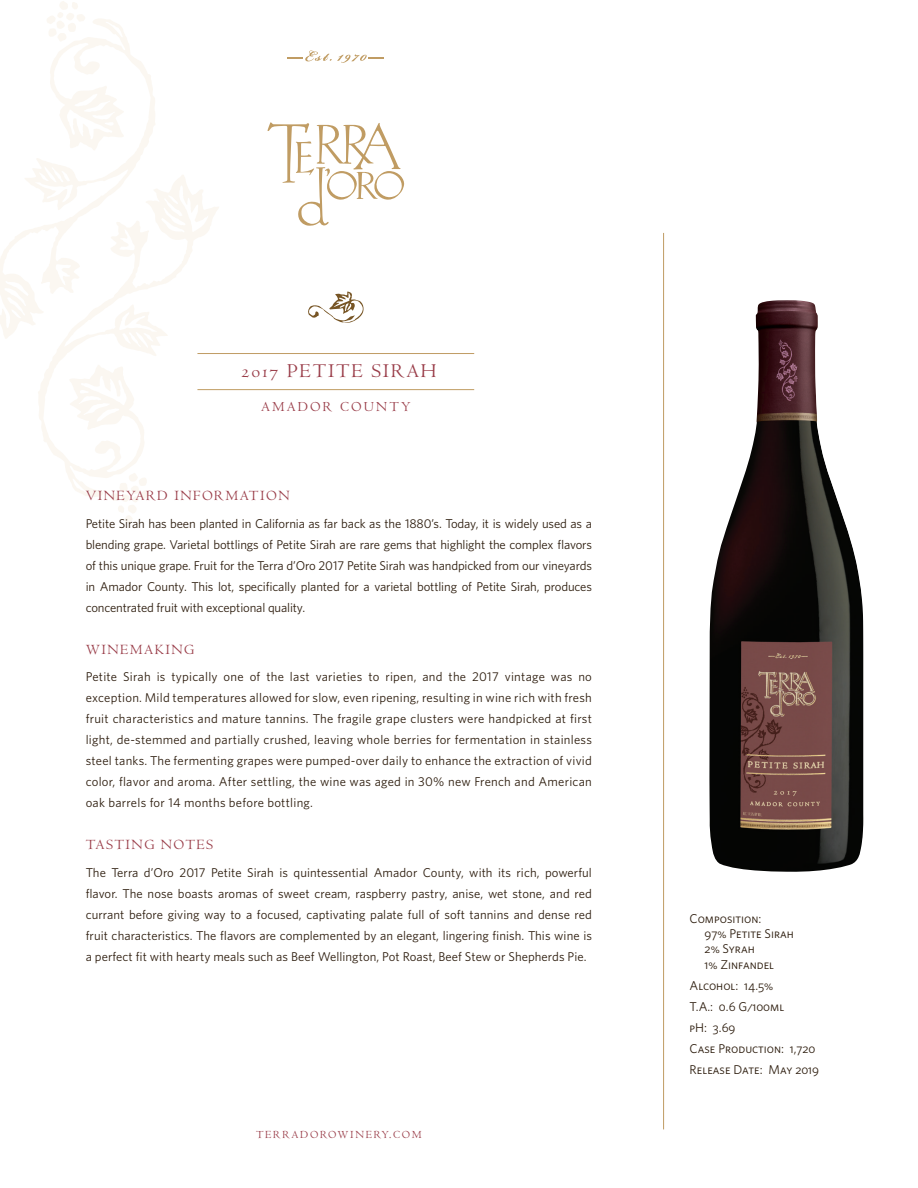
<style>
.page{position:relative;width:918px;height:1188px;background:#fff}
.page>*{position:absolute;margin:0;border:0;box-sizing:border-box;transform-origin:0 0}
.t1{font:20.25px "Centaur MT SC";letter-spacing:.09em;color:#993c48}
.t2{font:14.7px "Centaur MT SC";letter-spacing:.1em;color:#993c48}
.t3{font:14.25px "Centaur MT SC";letter-spacing:.15em;color:#993c48}
.t4{font:12.75px/21px "Whitney";letter-spacing:.005em;color:#2d1d0e;text-align:justify}
.t5{font:12.75px/21px "Whitney Book SC";color:#2d1d0e}
.t6{font:11.25px "Centaur MT SC";letter-spacing:.15em;color:#993c48}
</style>
<div class="page">
<svg style="left:0;top:1px;width:155px;height:338px"></svg>
<svg style="left:37px;top:173px;width:182px;height:350px"></svg>
<hr style="left:663px;top:233px;width:1px;height:896px;background:#c09c63">
<svg style="left:288px;top:51px;width:96px;height:12px"></svg>
<svg style="left:308px;top:291px;width:56px;height:32px"></svg>
<svg style="left:267px;top:122px;width:138px;height:104px"></svg>
<hr style="left:197px;top:353px;width:277px;height:1px;background:#c09c63">
<hr style="left:197px;top:389px;width:277px;height:1px;background:#c09c63">
<img style="left:709px;top:300px;width:155px;height:572px">
<h1 class="t1" style="left:241px;top:360px;width:197px">2017 PETITE SIRAH</h1>
<p class="t3" style="left:261px;top:399px;width:151px">AMADOR COUNTY</p>
<p class="t2" style="left:86px;top:487px;width:206px">VINEYARD INFORMATION</p>
<p class="t4" style="left:86px;top:512px;width:508px">Petite Sirah has been planted in California as far back as the 1880’s. Today, it is widely used as a blending grape. Varietal bottlings of Petite Sirah are rare gems that highlight the complex flavors of this unique grape. Fruit for the Terra d’Oro 2017 Petite Sirah was handpicked from our vineyards in Amador County. This lot, specifically planted for a varietal bottling of Petite Sirah, produces concentrated fruit with exceptional quality.</p>
<p class="t2" style="left:86px;top:641px;width:110px">WINEMAKING</p>
<p class="t4" style="left:86px;top:666px;width:508px">Petite Sirah is typically one of the last varieties to ripen, and the 2017 vintage was no exception. Mild temperatures allowed for slow, even ripening, resulting in wine rich with fresh fruit characteristics and mature tannins. The fragile grape clusters were handpicked at first light, de-stemmed and partially crushed, leaving whole berries for fermentation in stainless steel tanks. The fermenting grapes were pumped-over daily to enhance the extraction of vivid color, flavor and aroma. After settling, the wine was aged in 30% new French and American oak barrels for 14 months before bottling.</p>
<p class="t2" style="left:86px;top:837px;width:129px">TASTING NOTES</p>
<p class="t4" style="left:86px;top:862px;width:508px">The Terra d’Oro 2017 Petite Sirah is quintessential Amador County, with its rich, powerful flavor. The nose boasts aromas of sweet cream, raspberry pastry, anise, wet stone, and red currant before giving way to a focused, captivating palate full of soft tannins and dense red fruit characteristics. The flavors are complemented by an elegant, lingering finish. This wine is a perfect fit with hearty meals such as Beef Wellington, Pot Roast, Beef Stew or Shepherds Pie.</p>
<p class="t6" style="left:256px;top:1128px;width:167px">TERRADOROWINERY.COM</p>
<p class="t5" style="left:705px;top:910px;width:91px;line-height:15.3px;text-indent:-15px">Composition:<br>97% Petite Sirah<br>2% Syrah<br>1% Zinfandel</p>
<p class="t5" style="left:690px;top:974px;width:131px">Alcohol: 14.5%<br>T.A.: 0.6 G/100ml<br>pH: 3.69<br>Case Production: 1,720<br>Release Date: May 2019</p>
</div>
